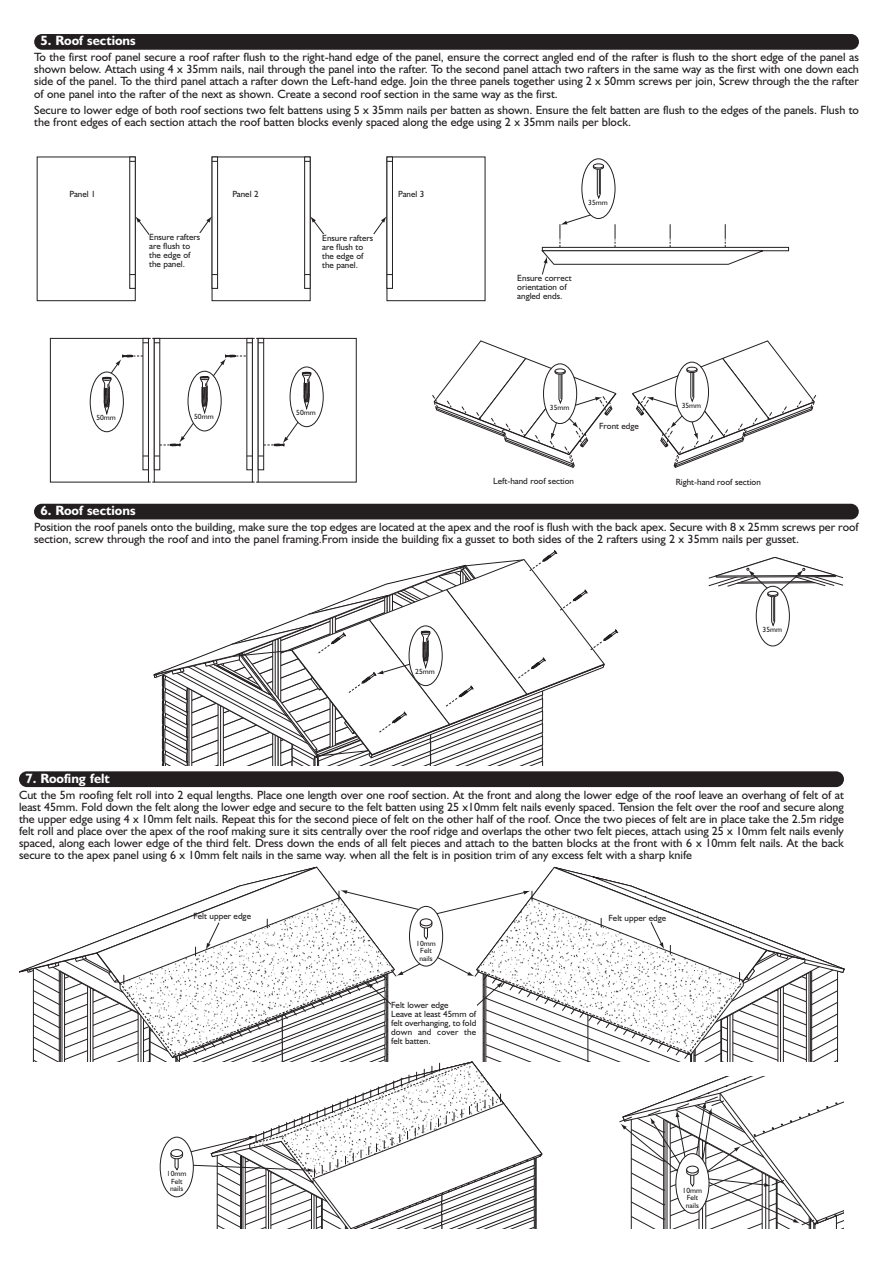
<style>
.page{position:relative;width:893px;height:1263px;background:#fff}
.page>*{position:absolute;margin:0;border:0;box-sizing:border-box;transform-origin:0 0}
.t1{font:700 13.5px "Humanist 521 BT";color:#fff}
.t2{font:12px/12px "Humanist 521 BT";color:#231f20;text-align:justify}
.t3{font:9px/9px "Humanist 521 BT";color:#231f20}
.t4{font:7.5px/7.5px "Humanist 521 BT";color:#231f20;text-align:center}
</style>
<div class="page">
<div style="left:34px;top:34px;width:825px;height:16px;background:#231f20;border-radius:8px"></div>
<svg style="left:764px;top:247px;width:25px;height:4px"></svg>
<svg style="left:130px;top:157px;width:5px;height:132px"></svg>
<svg style="left:135px;top:216px;width:14px;height:21px"></svg>
<div style="left:212px;top:157px;width:98px;height:144px;background:#fff;border:1px solid #231f20"></div>
<svg style="left:212px;top:157px;width:6px;height:132px"></svg>
<svg style="left:304px;top:157px;width:6px;height:132px"></svg>
<svg style="left:199px;top:216px;width:13px;height:22px"></svg>
<svg style="left:310px;top:216px;width:14px;height:21px"></svg>
<svg style="left:387px;top:157px;width:6px;height:132px"></svg>
<svg style="left:373px;top:216px;width:14px;height:22px"></svg>
<svg style="left:541px;top:212px;width:223px;height:63px"></svg>
<div style="left:154px;top:338px;width:99px;height:144px;background:#fff;border:1px solid #231f20"></div>
<svg style="left:154px;top:343px;width:6px;height:127px"></svg>
<svg style="left:247px;top:343px;width:6px;height:127px"></svg>
<svg style="left:258px;top:343px;width:6px;height:127px"></svg>
<div style="left:50px;top:338px;width:99px;height:144px;background:#fff;border:1px solid #231f20"></div>
<svg style="left:143px;top:343px;width:6px;height:127px"></svg>
<svg style="left:143px;top:338px;width:17px;height:5px"></svg>
<svg style="left:247px;top:338px;width:17px;height:5px"></svg>
<div style="left:149px;top:233px;width:52px;height:39px;background:#fff"></div>
<div style="left:322px;top:235px;width:52px;height:38px;background:#fff"></div>
<div style="left:581px;top:158px;width:34px;height:61px;background:#fff;border:1px solid #231f20;border-radius:50%"></div>
<div style="left:593px;top:164px;width:11px;height:4px;border:1px solid #231f20;border-radius:50%"></div>
<svg style="left:593px;top:166px;width:11px;height:33px"></svg>
<div style="left:90px;top:372px;width:34px;height:60px;background:#fff;border:1px solid #231f20;border-radius:50%"></div>
<svg style="left:102px;top:355px;width:41px;height:60px"></svg>
<svg style="left:160px;top:355px;width:86px;height:91px"></svg>
<div style="left:290px;top:367px;width:34px;height:60px;background:#fff;border:1px solid #231f20;border-radius:50%"></div>
<svg style="left:264px;top:372px;width:48px;height:74px"></svg>
<div style="left:34px;top:504px;width:825px;height:15px;background:#231f20;border-radius:8px"></div>
<svg style="left:154px;top:550px;width:464px;height:215px"></svg>
<svg style="left:632px;top:341px;width:185px;height:127px"></svg>
<svg style="left:432px;top:341px;width:184px;height:127px"></svg>
<div style="left:756px;top:586px;width:34px;height:60px;background:#fff;border:1px solid #231f20;border-radius:50%"></div>
<svg style="left:708px;top:557px;width:135px;height:69px"></svg>
<div style="left:19px;top:771px;width:825px;height:16px;background:#231f20;border-radius:8px"></div>
<svg style="left:19px;top:867px;width:826px;height:362px"></svg>
<p class="t1" style="left:41px;top:36px;width:97px">5. Roof sections</p>
<p class="t2" style="left:34px;top:53px;width:826px">To the first roof panel secure a roof rafter flush to the right-hand edge of the panel, ensure the correct angled end of the rafter is flush to the short edge of the panel as shown below. Attach using 4 x 35mm nails, nail through the panel into the rafter. To the second panel attach two rafters in the same way as the first with one down each side of the panel. To the third panel attach a rafter down the Left-hand edge. Join the three panels together using 2 x 50mm screws per join, Screw through the the rafter of one panel into the rafter of the next as shown. Create a second roof section in the same way as the first.</p>
<p class="t2" style="left:34px;top:105px;width:826px">Secure to lower edge of both roof sections two felt battens using 5 x 35mm nails per batten as shown. Ensure the felt batten are flush to the edges of the panels. Flush to the front edges of each section attach the roof batten blocks evenly spaced along the edge using 2 x 35mm nails per block.</p>
<p class="t3" style="left:69px;top:191px;width:28px">Panel 1</p>
<p class="t3" style="left:232px;top:191px;width:28px">Panel 2</p>
<p class="t3" style="left:398px;top:191px;width:28px">Panel 3</p>
<p class="t3" style="left:149px;top:233px;width:53px">Ensure rafters are flush to the edge of the panel.</p>
<p class="t3" style="left:322px;top:234px;width:53px">Ensure rafters are flush to the edge of the panel.</p>
<p class="t4" style="left:96px;top:415px;width:21px">50mm</p>
<p class="t4" style="left:194px;top:414px;width:21px">50mm</p>
<p class="t4" style="left:296px;top:410px;width:21px">50mm</p>
<p class="t4" style="left:588px;top:199px;width:21px">35mm</p>
<p class="t3" style="left:517px;top:275px;width:56px">Ensure correct orientation of angled ends.</p>
<p class="t4" style="left:550px;top:404px;width:21px">35mm</p>
<p class="t4" style="left:682px;top:403px;width:21px">35 mm</p>
<p class="t3" style="left:599px;top:423px;width:41px">Front edge</p>
<p class="t3" style="left:493px;top:477px;width:82px">Left-hand roof section</p>
<p class="t3" style="left:676px;top:479px;width:87px">Right-hand roof section</p>
<p class="t1" style="left:40px;top:506px;width:97px">6. Roof sections</p>
<p class="t2" style="left:34px;top:522px;width:826px">Position the roof panels onto the building, make sure the top edges are located at the apex and the roof is flush with the back apex. Secure with 8 x 25mm screws per roof section, screw through the roof and into the panel framing.From inside the building fix a gusset to both sides of the 2 rafters using 2 x 35mm nails per gusset.</p>
<p class="t4" style="left:415px;top:669px;width:21px">25mm</p>
<p class="t4" style="left:763px;top:627px;width:21px">35mm</p>
<p class="t1" style="left:25px;top:773px;width:86px">7. Roofing felt</p>
<p class="t2" style="left:19px;top:790px;width:826px">Cut the 5m roofing felt roll into 2 equal lengths. Place one length over one roof section. At the front and along the lower edge of the roof leave an overhang of felt of at least 45mm. Fold down the felt along the lower edge and secure to the felt batten using 25 x10mm felt nails evenly spaced. Tension the felt over the roof and secure along the upper edge using 4 x 10mm felt nails. Repeat this for the second piece of felt on the other half of the roof. Once the two pieces of felt are in place take the 2.5m ridge felt roll and place over the apex of the roof making sure it sits centrally over the roof ridge and overlaps the other two felt pieces, attach using 25 x 10mm felt nails evenly spaced, along each lower edge of the third felt. Dress down the ends of all felt pieces and attach to the batten blocks at the front with 6 x 10mm felt nails. At the back secure to the apex panel using 6 x 10mm felt nails in the same way. when all the felt is in position trim of any excess felt with a sharp knife</p>
<p class="t3" style="left:193px;top:913px;width:59px">Felt upper edge</p>
<p class="t3" style="left:608px;top:914px;width:59px">Felt upper edge</p>
<p class="t4" style="left:416px;top:940px;width:21px">10mm<br>Felt nails</p>
<p class="t4" style="left:167px;top:1171px;width:21px">10mm<br>Felt nails</p>
<p class="t3" style="left:391px;top:1002px;width:87px">Felt lower edge<br>Leave at least 45mm of felt overhanging, to fold down and cover the felt batten.</p>
<p class="t4" style="left:683px;top:1187px;width:21px">10mm<br>Felt nails</p>
</div>
